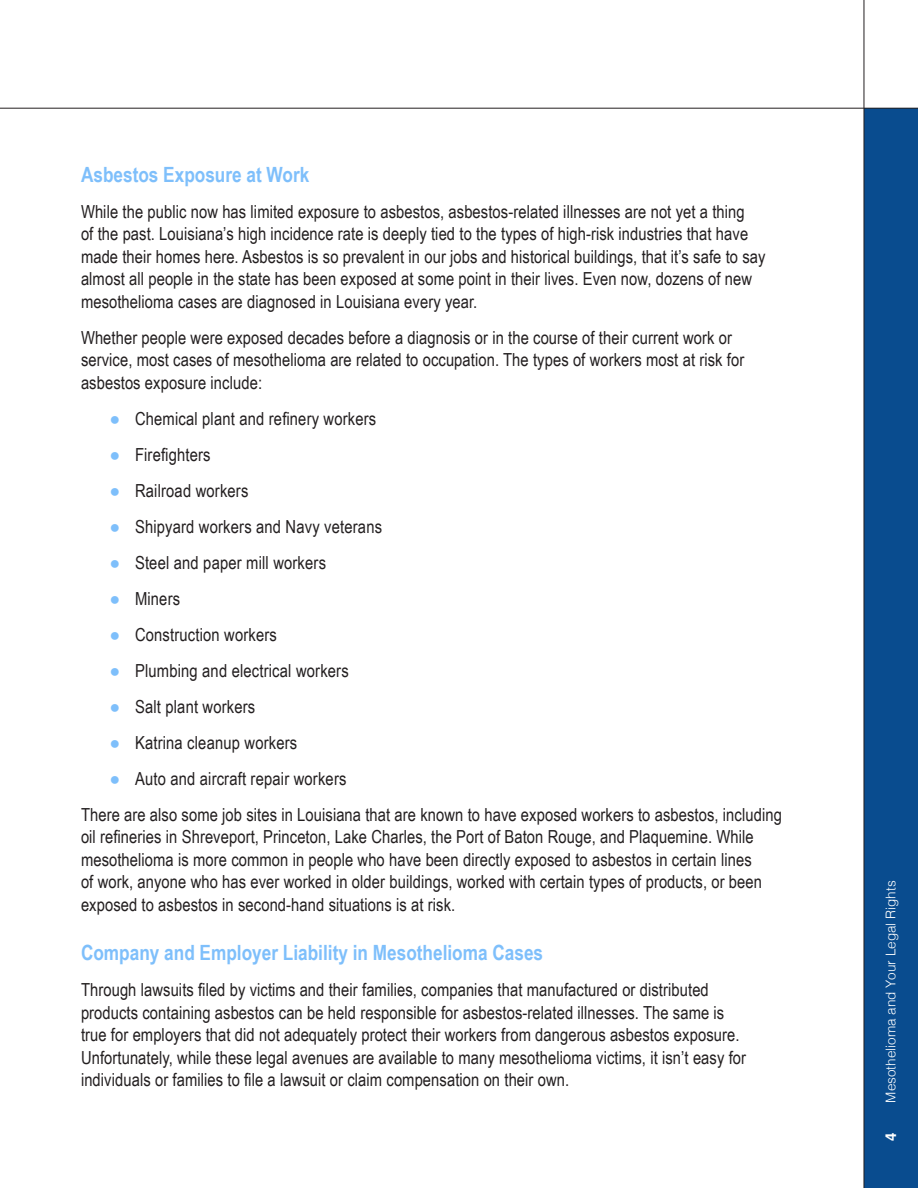
<style>
.page{position:relative;width:918px;height:1188px;background:#fff}
.page>*{position:absolute;margin:0;border:0;box-sizing:border-box;transform-origin:0 0}
.Main_Text{font:700 21px "Arial Narrow";color:#7ebffb}
.Main_Text-2{font:18px/22.5px "Arial Narrow";letter-spacing:.005em;color:#231f20}
.t1{font:700 15px "Helvetica";color:#fff}
.t2{font:300 13.5px "Helvetica";color:#fff}
.s1{color:#7ebffb}
</style>
<div class="page">
<div style="left:864px;top:108px;width:54px;height:1080px;background:#094c8f"></div>
<hr style="left:0;top:108px;width:918px;height:1px;background:#231f20">
<hr style="left:864px;top:0;width:1px;height:1188px;background:#231f20">
<p class="Main_Text" style="left:81px;top:158px;width:230px">Asbestos Exposure at Work</p>
<p class="Main_Text-2" style="left:81px;top:199px;width:686px">While the public now has limited exposure to asbestos, asbestos-related illnesses are not yet a thing<br>of the past. Louisiana’s high incidence rate is deeply tied to the types of high-risk industries that have made their homes here. Asbestos is so prevalent in our jobs and historical buildings, that it’s safe to say almost all people in the state has been exposed at some point in their lives. Even now, dozens of new mesothelioma cases are diagnosed in Louisiana every year.</p>
<p class="Main_Text-2" style="left:81px;top:325px;width:665px">Whether people were exposed decades before a diagnosis or in the course of their current work or service, most cases of mesothelioma are related to occupation. The types of workers most at risk for asbestos exposure include:</p>
<p class="Main_Text-2" style="left:110px;top:406px;width:268px"><span class="s1">●</span> Chemical plant and refinery workers</p>
<p class="Main_Text-2" style="left:110px;top:442px;width:103px"><span class="s1">●</span> Firefighters</p>
<p class="Main_Text-2" style="left:110px;top:478px;width:140px"><span class="s1">●</span> Railroad workers</p>
<p class="Main_Text-2" style="left:110px;top:514px;width:274px"><span class="s1">●</span> Shipyard workers and Navy veterans</p>
<p class="Main_Text-2" style="left:110px;top:550px;width:218px"><span class="s1">●</span> Steel and paper mill workers</p>
<p class="Main_Text-2" style="left:110px;top:586px;width:72px"><span class="s1">●</span> Miners</p>
<p class="Main_Text-2" style="left:110px;top:622px;width:169px"><span class="s1">●</span> Construction workers</p>
<p class="Main_Text-2" style="left:110px;top:658px;width:241px"><span class="s1">●</span> Plumbing and electrical workers</p>
<p class="Main_Text-2" style="left:110px;top:694px;width:147px"><span class="s1">●</span> Salt plant workers</p>
<p class="Main_Text-2" style="left:110px;top:730px;width:189px"><span class="s1">●</span> Katrina cleanup workers</p>
<p class="Main_Text-2" style="left:110px;top:766px;width:238px"><span class="s1">●</span> Auto and aircraft repair workers</p>
<p class="Main_Text-2" style="left:81px;top:802px;width:702px">There are also some job sites in Louisiana that are known to have exposed workers to asbestos, including oil refineries in Shreveport, Princeton, Lake Charles, the Port of Baton Rouge, and Plaquemine. While mesothelioma is more common in people who have been directly exposed to asbestos in certain lines<br>of work, anyone who has ever worked in older buildings, worked with certain types of products, or been exposed to asbestos in second-hand situations is at risk.</p>
<p class="Main_Text" style="left:81px;top:937px;width:464px">Company and Employer Liability in Mesothelioma Cases</p>
<p class="Main_Text-2" style="left:81px;top:978px;width:667px">Through lawsuits filed by victims and their families, companies that manufactured or distributed products containing asbestos can be held responsible for asbestos-related illnesses. The same is true for employers that did not adequately protect their workers from dangerous asbestos exposure.<br>Unfortunately, while these legal avenues are available to many mesothelioma victims, it isn’t easy for individuals or families to file a lawsuit or claim compensation on their own.</p>
<p class="t2" style="left:879px;top:1103px;width:224px;rotate:-90deg">Mesothelioma and Your Legal Rights</p>
<p class="t1" style="left:879px;top:1141px;width:10px;rotate:-90deg">4</p>
</div>
